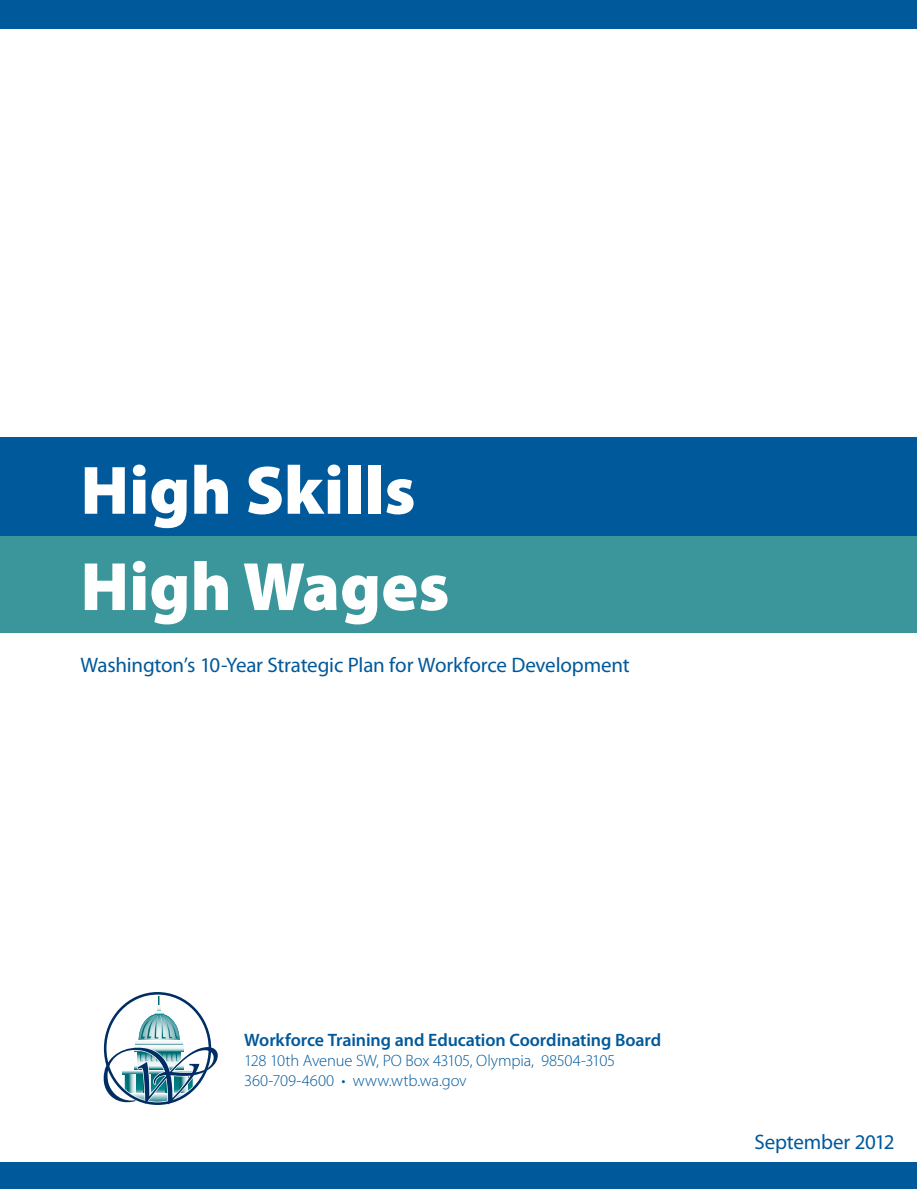
<style>
.page{position:relative;width:917px;height:1189px;background:#fff}
.page>*{position:absolute;margin:0;border:0;box-sizing:border-box;transform-origin:0 0}
.t1{font:900 69px "Myriad Pro";color:#fff}
.main_heading{font:21px "Myriad Pro";letter-spacing:-.01em;color:#00599b}
.t2{font:600 18px "Myriad Pro";letter-spacing:-.005em;color:#00599b}
.copy{font:300 16.5px "Myriad Pro";letter-spacing:-.01em;color:#00599b}
</style>
<div class="page">
<div style="left:0;top:438px;width:917px;height:99px;background:#00599b"></div>
<div style="left:0;top:0;width:917px;height:28px;background:#00599b"></div>
<div style="left:0;top:1162px;width:917px;height:27px;background:#00599b"></div>
<div style="left:0;top:537px;width:917px;height:96px;background:#3a969b"></div>
<svg style="left:136px;top:1042px;width:46px;height:3px"></svg>
<svg style="left:138px;top:997px;width:42px;height:43px"></svg>
<svg style="left:103px;top:1046px;width:115px;height:59px"></svg>
<div style="left:104px;top:992px;width:107px;height:113px;border:3px solid #002e64;border-radius:50%"></div>
<p class="t1" style="left:80px;top:444px;width:336px">High Skills</p>
<p class="t1" style="left:80px;top:541px;width:370px">High Wages</p>
<p class="main_heading" style="left:80px;top:652px;width:551px">Washington’s 10-Year Strategic Plan for Workforce Development</p>
<p class="t2" style="left:244px;top:1029px;width:419px">Workforce Training and Education Coordinating Board</p>
<p class="copy" style="left:244px;top:1050px;width:372px">128 10th Avenue SW, PO Box 43105, Olympia, 98504-3105</p>
<p class="copy" style="left:244px;top:1070px;width:224px">360-709-4600 • www.wtb.wa.gov</p>
<p class="main_heading" style="left:754px;top:1129px;width:142px">September 2012</p>
</div>
